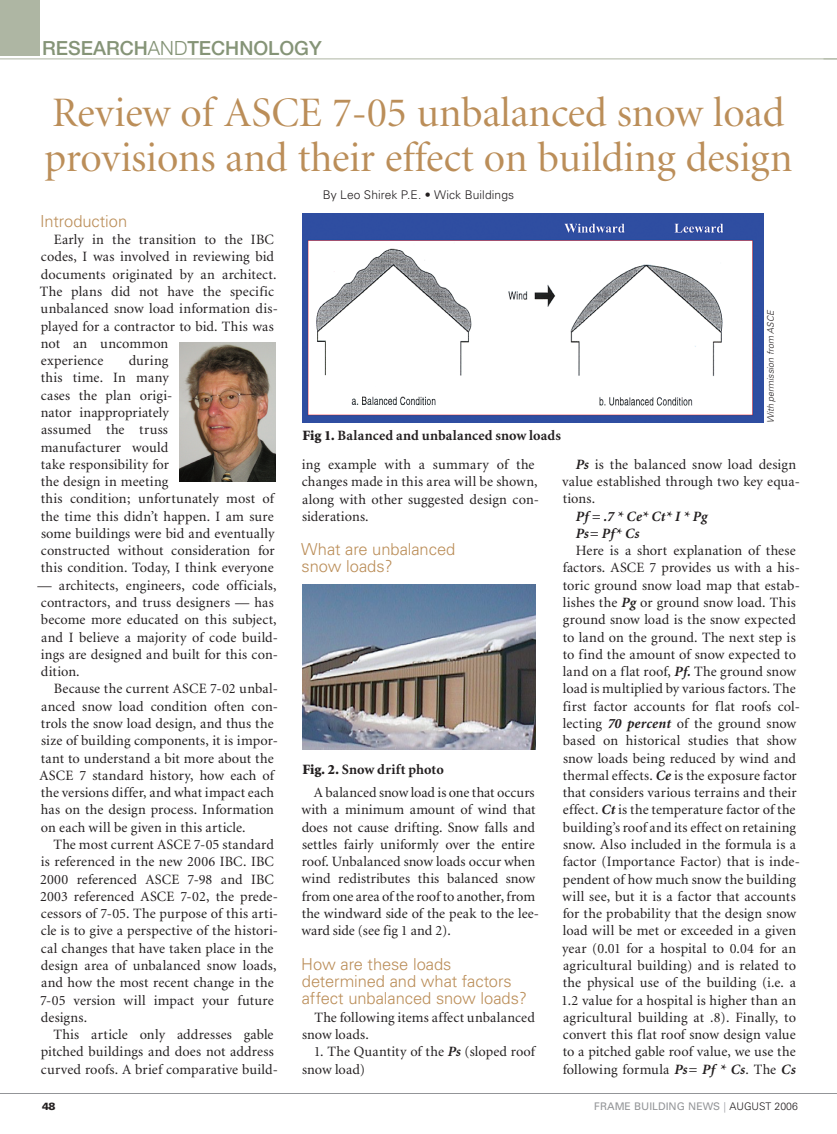
<style>
.page{position:relative;width:837px;height:1134px;background:#fff}
.page>*{position:absolute;margin:0;border:0;box-sizing:border-box;transform-origin:0 0}
.t1{font:42px/45px "Minion Display";color:#bb8e59}
.t2{font:500 19.5px "Helvetica Neue";color:#859477}
.t3{font:300 16.5px/17.2px "Univers";letter-spacing:-.005em;color:#bb8e59}
.t4{font:14.25px/17.2px "Minion";letter-spacing:.01em;color:#231f20}
.t5{font:700 14.25px "Minion";letter-spacing:.01em;color:#231f20}
.t6{font:italic 700 14.25px/17.2px "Minion";letter-spacing:.01em;color:#231f20}
.t7{font:300 12px "Univers";letter-spacing:.01em;color:#231f20}
.t8{font:10.5px "Univers";color:#939598}
.t9{font:900 10.5px "Univers";color:#231f20}
.t10{font:italic 300 9px "Univers";color:#231f20}
.s1{font-weight:300}
.s2{font-weight:900}
.s3{font-weight:700;font-style:italic}
.s4{color:#a8a9ad}
.s5{font-weight:300;color:#231f20}
</style>
<div class="page">
<div style="left:0;top:0;width:40px;height:56px;background:#aeb6a3"></div>
<hr style="left:0;top:58px;width:837px;height:1px;background:#aeb6a3">
<hr style="left:0;top:1093px;width:837px;height:1px;background:#939598">
<img style="left:180px;top:342px;width:95px;height:140px">
<img style="left:302px;top:213px;width:461px;height:210px">
<img style="left:302px;top:584px;width:234px;height:166px">
<svg style="left:824px;top:58px;width:13px;height:1px"></svg>
<h2 class="t2" style="left:42px;top:36px;width:281px">RESEARCH<span class="s1">and</span>TECHNOLOGY</h2>
<h1 class="t1" style="left:44px;top:92px;width:750px">Review of ASCE 7-05 unbalanced snow load provisions and their effect on building design</h1>
<p class="t3" style="left:40px;top:212px;width:89px">Introduction</p>
<p class="t4" style="left:40px;top:231px;width:240px;text-indent:14px">Early in the transition to the IBC codes, I was involved in reviewing bid documents originated by an architect.<br>The plans did not have the specific unbalanced snow load information dis&shy;played for a contractor to bid. This was not an uncommon<br>experience</p>
<p class="t7" style="left:323px;top:188px;width:193px">By Leo Shirek P.E. • Wick Buildings</p>
<p class="t10" style="left:765px;top:423px;width:115px;rotate:-90deg">With permission from ASCE</p>
<p class="t4" style="left:41px;top:352px;width:236px;text-indent:88px">during<br>this time. In many<br>cases the plan origi-<br>nator inappropriately<br>assumed the truss<br>manufacturer would<br>take responsibility for<br>the design in meeting<br>this condition; unfortunately most of the time this didn’t happen. I am sure some buildings were bid and eventually constructed without consideration for this condition. Today, I think everyone</p>
<p class="t4" style="left:37px;top:577px;width:242px">— architects, engineers, code officials, contractors, and truss designers — has become more educated on this subject, and I believe a majority of code build&shy;ings are designed and built for this con&shy;dition.</p>
<p class="t4" style="left:39px;top:681px;width:240px;text-indent:15px">Because the current ASCE 7-02 unbal&shy;anced snow load condition often con&shy;trols the snow load design, and thus the size of building components, it is impor&shy;tant to understand a bit more about the ASCE 7 standard history, how each of the versions differ, and what impact each has on the design process. Information on each will be given in this article.</p>
<p class="t4" style="left:40px;top:836px;width:239px;text-indent:13px">The most current ASCE 7-05 standard is referenced in the new 2006 IBC. IBC 2000 referenced ASCE 7-98 and IBC 2003 referenced ASCE 7-02, the prede&shy;cessors of 7-05. The purpose of this arti&shy;cle is to give a perspective of the histori&shy;cal changes that have taken place in the design area of unbalanced snow loads, and how the most recent change in the 7-05 version will impact your future designs.</p>
<p class="t4" style="left:41px;top:1027px;width:239px;text-align:center">This article only addresses gable pitched buildings and does not address curved roofs. A brief comparative build-</p>
<p class="t5" style="left:302px;top:428px;width:260px"><span class="s2">Fig 1.</span> Balanced and unbalanced snow loads</p>
<p class="t4" style="left:562px;top:456px;width:239px;text-indent:13px"><span class="s3">Ps</span> is the balanced snow load design value established through two key equa&shy;tions.</p>
<p class="t6" style="left:576px;top:508px;width:133px">Pf = .7 * Ce* Ct* I * Pg<br>Ps= Pf* Cs</p>
<p class="t4" style="left:561px;top:543px;width:240px;text-indent:14px">Here is a short explanation of these factors. ASCE 7 provides us with a his&shy;toric ground snow load map that estab&shy;lishes the <span class="s3">Pg</span> or ground snow load. This ground snow load is the snow expected to land on the ground. The next step is to find the amount of snow expected to land on a flat roof, <span class="s3">Pf.</span> The ground snow load is multiplied by various factors. The first factor accounts for flat roofs col&shy;lecting <span class="s3">70 percent</span> of the ground snow based on historical studies that show snow loads being reduced by wind and thermal effects. <span class="s3">Ce</span> is the exposure factor that considers various terrains and their effect. <span class="s3">Ct</span> is the temperature factor of the building’s roof and its effect on retaining snow. Also included in the formula is a factor (Importance Factor) that is inde&shy;pendent of how much snow the building will see, but it is a factor that accounts for the probability that the design snow load will be met or exceeded in a given year (0.01 for a hospital to 0.04 for an agricultural building) and is related to the physical use of the building (i.e. a 1.2 value for a hospital is higher than an agricultural building at .8). Finally, to convert this flat roof snow design value to a pitched gable roof value, we use the following formula <span class="s3">Ps= Pf * Cs</span>. The <span class="s3">Cs</span></p>
<p class="t4" style="left:302px;top:456px;width:239px">ing example with a summary of the changes made in this area will be shown, along with other suggested design con&shy;siderations.</p>
<p class="t3" style="left:301px;top:541px;width:156px">What are unbalanced snow loads?</p>
<p class="t5" style="left:302px;top:762px;width:143px"><span class="s2">Fig. 2.</span> Snow drift photo</p>
<p class="t4" style="left:301px;top:784px;width:239px;text-indent:13px">A balanced snow load is one that occurs with a minimum amount of wind that does not cause drifting. Snow falls and settles fairly uniformly over the entire roof. Unbalanced snow loads occur when wind redistributes this balanced snow from one area of the roof to another, from the windward side of the peak to the lee&shy;ward side (see fig 1 and 2).</p>
<p class="t3" style="left:301px;top:955px;width:227px">How are these loads determined and what factors affect unbalanced snow loads?</p>
<p class="t4" style="left:302px;top:1009px;width:234px;text-indent:12px">The following items affect unbalanced snow loads.</p>
<p class="t4" style="left:302px;top:1044px;width:235px;text-indent:12px">1. The Quantity of the <span class="s3">Ps</span> (sloped roof snow load)</p>
<p class="t9" style="left:42px;top:1100px;width:15px">48</p>
<p class="t8" style="left:594px;top:1100px;width:205px">FRAME BUILDING NEWS <span class="s4">|</span> <span class="s5">August 2006</span></p>
</div>
